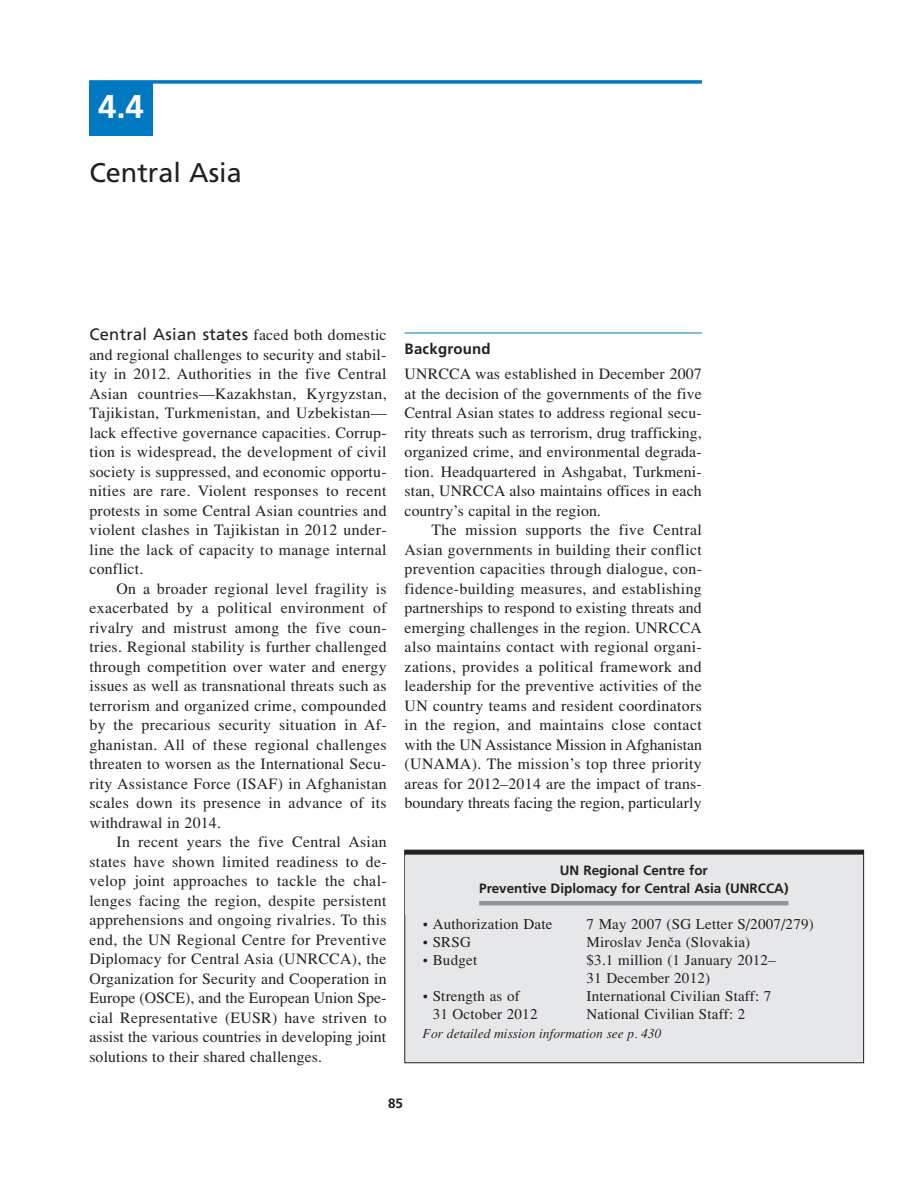
<style>
.page{position:relative;width:922px;height:1184px;background:#fff}
.page>*{position:absolute;margin:0;border:0;box-sizing:border-box;transform-origin:0 0}
.t1{font:700 33px "Frutiger";color:#fff}
.t2{font:27px "Frutiger";color:#231f20}
.t3{font:16.5px "Frutiger";letter-spacing:.02em;color:#231f20}
.t4{font:15.75px "Times";letter-spacing:.02em;color:#231f20}
.t5{font:15.75px "Times";color:#231f20}
.t6{font:15.75px "Times";letter-spacing:-.005em;color:#231f20}
.t7{font:15px/18px "Times";letter-spacing:.015em;color:#231f20}
.t8{font:700 15px "Frutiger";letter-spacing:.015em;color:#231f20}
.t9{font:700 13.5px/18.8px "Frutiger";color:#231f20;text-align:center}
.t10{font:italic 13.5px "Times";color:#231f20}
.s1{font-family:"Times";font-size:15.75px}
.s2{font-family:"Times New Roman"}
</style>
<div class="page">
<hr style="left:89px;top:80px;width:612px;height:3px;background:#0079c2">
<hr style="left:404px;top:333px;width:297px;height:1px;background:#0079c2">
<div style="left:89px;top:82px;width:64px;height:54px;background:#0079c2"></div>
<div style="left:405px;top:850px;width:458px;height:213px;background:#e6e7e9"></div>
<hr style="left:479px;top:901px;width:309px;height:4px;background:#939598">
<div style="left:404px;top:850px;width:459px;height:5px;background:#231f20"></div>
<p class="t1" style="left:98px;top:93px;width:47px">4.4</p>
<p class="t2" style="left:89px;top:162px;width:154px">Central Asia</p>
<p class="t3" style="left:89px;top:328px;width:299px">Central Asian states <span class="s1">faced both domestic</span></p>
<p class="t4" style="left:89px;top:345px;width:298px">and regional challenges to security and stabil-</p>
<p class="t4" style="left:89px;top:365px;width:299px">ity in 2012. Authorities in the five Central</p>
<p class="t4" style="left:89px;top:384px;width:299px">Asian countries—Kazakhstan, Kyrgyzstan,</p>
<p class="t4" style="left:89px;top:404px;width:299px">Tajikistan, Turkmenistan, and Uzbekistan—</p>
<p class="t4" style="left:89px;top:423px;width:299px">lack effective governance capacities. Corrup-</p>
<p class="t4" style="left:89px;top:443px;width:299px">tion is widespread, the development of civil</p>
<p class="t4" style="left:89px;top:462px;width:299px">society is suppressed, and economic opportu-</p>
<p class="t4" style="left:89px;top:482px;width:299px">nities are rare. Violent responses to recent</p>
<p class="t4" style="left:89px;top:501px;width:299px">protests in some Central Asian countries and</p>
<p class="t4" style="left:89px;top:521px;width:299px">violent clashes in Tajikistan in 2012 under-</p>
<p class="t4" style="left:89px;top:540px;width:299px">line the lack of capacity to manage internal</p>
<p class="t4" style="left:89px;top:560px;width:55px">conflict.</p>
<p class="t4" style="left:116px;top:579px;width:272px">On a broader regional level fragility is</p>
<p class="t4" style="left:89px;top:599px;width:299px">exacerbated by a political environment of</p>
<p class="t4" style="left:89px;top:618px;width:299px">rivalry and mistrust among the five coun-</p>
<p class="t4" style="left:89px;top:638px;width:299px">tries. Regional stability is further challenged</p>
<p class="t4" style="left:89px;top:657px;width:299px">through competition over water and energy</p>
<p class="t4" style="left:89px;top:677px;width:299px">issues as well as transnational threats such as</p>
<p class="t4" style="left:89px;top:696px;width:298px">terrorism and organized crime, compounded</p>
<p class="t4" style="left:89px;top:716px;width:299px">by the precarious security situation in Af-</p>
<p class="t4" style="left:89px;top:735px;width:299px">ghanistan. All of these regional challenges</p>
<p class="t4" style="left:89px;top:755px;width:298px">threaten to worsen as the International Secu-</p>
<p class="t4" style="left:89px;top:774px;width:299px">rity Assistance Force (ISAF) in Afghanistan</p>
<p class="t4" style="left:89px;top:794px;width:299px">scales down its presence in advance of its</p>
<p class="t4" style="left:89px;top:813px;width:133px">withdrawal in 2014.</p>
<p class="t4" style="left:116px;top:833px;width:272px">In recent years the five Central Asian</p>
<p class="t4" style="left:89px;top:852px;width:299px">states have shown limited readiness to de-</p>
<p class="t4" style="left:89px;top:872px;width:299px">velop joint approaches to tackle the chal-</p>
<p class="t4" style="left:89px;top:891px;width:299px">lenges facing the region, despite persistent</p>
<p class="t4" style="left:89px;top:911px;width:298px">apprehensions and ongoing rivalries. To this</p>
<p class="t4" style="left:89px;top:930px;width:299px">end, the UN Regional Centre for Preventive</p>
<p class="t4" style="left:89px;top:950px;width:298px">Diplomacy for Central Asia (UNRCCA), the</p>
<p class="t4" style="left:89px;top:969px;width:299px">Organization for Security and Cooperation in</p>
<p class="t4" style="left:89px;top:989px;width:299px">Europe (OSCE), and the European Union Spe-</p>
<p class="t4" style="left:89px;top:1008px;width:299px">cial Representative (EUSR) have striven to</p>
<p class="t4" style="left:89px;top:1028px;width:298px">assist the various countries in developing joint</p>
<p class="t4" style="left:89px;top:1047px;width:234px">solutions to their shared challenges.</p>
<p class="t8" style="left:404px;top:342px;width:88px">Background</p>
<p class="t4" style="left:404px;top:364px;width:298px">UNRCCA was established in December 2007</p>
<p class="t4" style="left:404px;top:384px;width:298px">at the decision of the governments of the five</p>
<p class="t4" style="left:404px;top:403px;width:298px">Central Asian states to address regional secu-</p>
<p class="t4" style="left:404px;top:423px;width:299px">rity threats such as terrorism, drug trafficking,</p>
<p class="t4" style="left:404px;top:442px;width:298px">organized crime, and environmental degrada-</p>
<p class="t4" style="left:404px;top:462px;width:299px">tion. Headquartered in Ashgabat, Turkmeni -</p>
<p class="t4" style="left:404px;top:481px;width:298px">stan, UNRCCA also maintains offices in each</p>
<p class="t4" style="left:404px;top:501px;width:198px">country’s capital in the region.</p>
<p class="t4" style="left:431px;top:520px;width:272px">The mission supports the five Central</p>
<p class="t4" style="left:404px;top:540px;width:298px">Asian governments in building their conflict</p>
<p class="t4" style="left:404px;top:559px;width:299px">prevention capacities through dialogue, con-</p>
<p class="t4" style="left:404px;top:579px;width:299px">fidence-building measures, and establishing</p>
<p class="t4" style="left:404px;top:598px;width:299px">partnerships to respond to existing threats and</p>
<p class="t4" style="left:404px;top:618px;width:299px">emerging challenges in the region. UNRCCA</p>
<p class="t4" style="left:404px;top:637px;width:299px">also maintains contact with regional organi-</p>
<p class="t4" style="left:404px;top:657px;width:299px">zations, provides a political framework and</p>
<p class="t4" style="left:404px;top:676px;width:298px">leadership for the preventive activities of the</p>
<p class="t4" style="left:404px;top:696px;width:299px">UN country teams and resident coordinators</p>
<p class="t4" style="left:404px;top:715px;width:299px">in the region, and maintains close contact</p>
<p class="t6" style="left:404px;top:735px;width:299px">with the UN Assistance Mission in Afghanis tan</p>
<p class="t4" style="left:404px;top:754px;width:299px">(UNAMA). The mission’s top three priority</p>
<p class="t4" style="left:404px;top:774px;width:299px">areas for 2012–2014 are the impact of trans-</p>
<p class="t5" style="left:404px;top:793px;width:298px">boundary threats facing the region, particularly</p>
<p class="t9" style="left:479px;top:862px;width:311px">UN Regional Centre for<br>Preventive Diplomacy for Central Asia (UNRCCA)</p>
<p class="t7" style="left:423px;top:915px;width:131px">• Authorization Date</p>
<p class="t7" style="left:586px;top:915px;width:229px">7 May 2007 (SG Letter S/2007/279)</p>
<p class="t7" style="left:423px;top:933px;width:49px">• SRSG</p>
<p class="t7" style="left:586px;top:933px;width:165px">Miroslav Jen<span class="s2">č</span>a (Slovakia)</p>
<p class="t7" style="left:423px;top:951px;width:56px">• Budget</p>
<p class="t7" style="left:586px;top:951px;width:191px">$3.1 million (1 January 2012–<br>31 December 2012)</p>
<p class="t7" style="left:423px;top:987px;width:98px">• Strength as of</p>
<p class="t7" style="left:586px;top:987px;width:186px">International Civilian Staff: 7</p>
<p class="t7" style="left:433px;top:1005px;width:106px">31 October 2012</p>
<p class="t7" style="left:586px;top:1005px;width:160px">National Civilian Staff: 2</p>
<p class="t10" style="left:423px;top:1025px;width:240px">For detailed mission information see p. 430</p>
<p class="t9" style="left:388px;top:1095px;width:17px">85</p>
</div>
